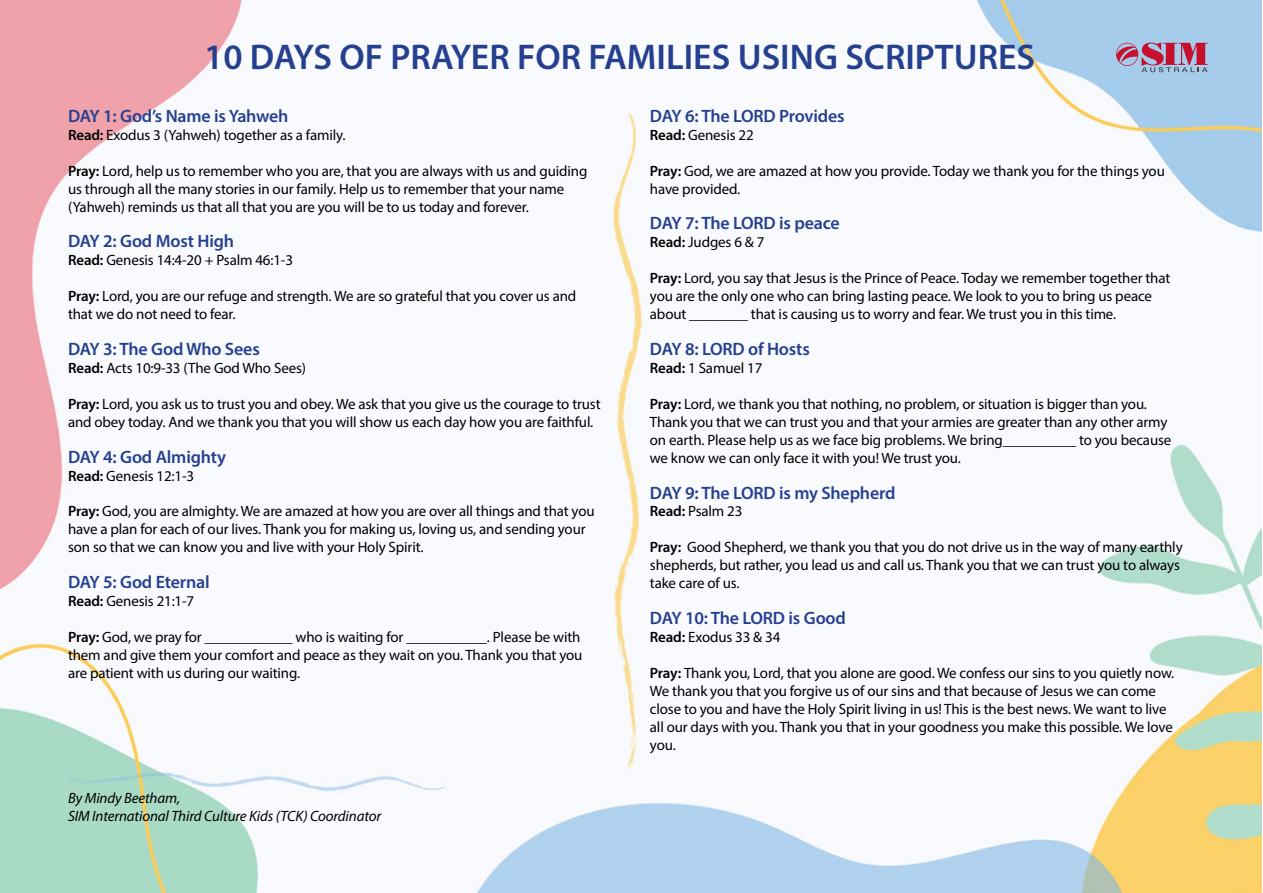
<style>
.page{position:relative;width:1263px;height:893px;background:#fff}
.page>*{position:absolute;margin:0;border:0;box-sizing:border-box;transform-origin:0 0}
.t1{font:600 35.85px "Myriad Pro";color:#25408f}
.t2{font:600 18px "Myriad Pro";letter-spacing:-.01em;color:#25408f}
.t3{font:15px/18px "Myriad Pro";letter-spacing:-.01em;color:#000}
.t4{font:italic 15px/18px "Myriad Pro";letter-spacing:-.01em;color:#000}
.s1{font-weight:600}
</style>
<div class="page">
<img style="left:0;top:1px;width:1262px;height:892px">
<svg style="left:1116px;top:42px;width:92px;height:30px;background:#af7b99"></svg>
<h1 class="t1" style="left:204px;top:35px;width:832px">10 DAYS OF PRAYER FOR FAMILIES USING SCRIPTURES</h1>
<p class="t2" style="left:68px;top:104px;width:222px">DAY 1: God’s Name is Yahweh</p>
<p class="t3" style="left:68px;top:126px;width:279px"><span class="s1">Read:</span> Exodus 3 (Yahweh) together as a family.</p>
<p class="t3" style="left:68px;top:161px;width:521px"><span class="s1">Pray:</span> Lord, help us to remember who you are, that you are always with us and guiding us through all the many stories in our family. Help us to remember that your name (Yahweh) reminds us that all that you are you will be to us today and forever.</p>
<p class="t2" style="left:68px;top:230px;width:168px">DAY 2: God Most High</p>
<p class="t3" style="left:68px;top:251px;width:226px"><span class="s1">Read:</span> Genesis 14:4-20 + Psalm 46:1-3</p>
<p class="t3" style="left:68px;top:287px;width:510px"><span class="s1">Pray:</span> Lord, you are our refuge and strength. We are so grateful that you cover us and that we do not need to fear.</p>
<p class="t2" style="left:68px;top:338px;width:193px">DAY 3: The God Who Sees</p>
<p class="t3" style="left:68px;top:359px;width:239px"><span class="s1">Read:</span> Acts 10:9-33 (The God Who Sees)</p>
<p class="t3" style="left:68px;top:395px;width:534px"><span class="s1">Pray:</span> Lord, you ask us to trust you and obey. We ask that you give us the courage to trust and obey today. And we thank you that you will show us each day how you are faithful.</p>
<p class="t2" style="left:68px;top:445px;width:160px">D AY 4: God Almighty</p>
<p class="t3" style="left:68px;top:466px;width:128px"><span class="s1">Read:</span> Genesis 12:1-3</p>
<p class="t3" style="left:68px;top:502px;width:528px"><span class="s1">Pray:</span> God, you are almighty. We are amazed at how you are over all things and that you have a plan for each of our lives. Thank you for making us, loving us, and sending your son so that we can know you and live with your Holy Spirit.</p>
<p class="t2" style="left:68px;top:571px;width:143px">DAY 5: God Eternal</p>
<p class="t3" style="left:68px;top:592px;width:128px"><span class="s1">Read:</span> Genesis 21:1-7</p>
<p class="t3" style="left:68px;top:628px;width:516px"><span class="s1">Pray:</span> God, we pray for ____________ who is waiting for ___________. Please be with them and give them your comfort and peace as they wait on you. Thank you that you are patient with us during our waiting.</p>
<p class="t2" style="left:650px;top:104px;width:196px">DAY 6: The LORD Provides</p>
<p class="t3" style="left:650px;top:126px;width:105px"><span class="s1">Read:</span> Genesis 22</p>
<p class="t3" style="left:650px;top:161px;width:516px"><span class="s1">Pray:</span> God, we are amazed at how you provide. Today we thank you for the things you have provided.</p>
<p class="t2" style="left:650px;top:212px;width:191px">DAY 7: The LORD is peace</p>
<p class="t3" style="left:650px;top:233px;width:116px"><span class="s1">Read:</span> Judges 6 &amp; 7</p>
<p class="t3" style="left:650px;top:269px;width:522px"><span class="s1">Pray:</span> Lord, you say that Jesus is the Prince of Peace. Today we remember together that you are the only one who can bring lasting peace. We look to you to bring us peace about ________ that is causing us to worry and fear. We trust you in this time.</p>
<p class="t2" style="left:650px;top:338px;width:161px">DAY 8: LORD of Hosts</p>
<p class="t3" style="left:650px;top:359px;width:114px"><span class="s1">Read:</span> 1 Samuel 17</p>
<p class="t3" style="left:650px;top:395px;width:523px"><span class="s1">Pray:</span> Lord, we thank you that nothing, no problem, or situation is bigger than you.<br>Thank you that we can trust you and that your armies are greater than any other army on earth. Please help us as we face big problems. We bring__________ to you because we know we can only face it with you! We trust you.</p>
<p class="t2" style="left:650px;top:481px;width:247px">DAY 9: The LORD is my Shepherd</p>
<p class="t3" style="left:650px;top:502px;width:94px"><span class="s1">Read:</span> Psalm 23</p>
<p class="t3" style="left:650px;top:538px;width:534px"><span class="s1">Pray:</span> Good Shepherd, we thank you that you do not drive us in the way of many earthly shepherds, but rather, you lead us and call us. Thank you that we can trust you to always take care of us.</p>
<p class="t2" style="left:650px;top:606px;width:198px">DAY 10: The LORD is Good</p>
<p class="t3" style="left:650px;top:628px;width:132px"><span class="s1">Read:</span> Exodus 33 &amp; 34</p>
<p class="t3" style="left:650px;top:664px;width:526px"><span class="s1">Pray:</span> Thank you, Lord, that you alone are good. We confess our sins to you quietly now.<br>We thank you that you forgive us of our sins and that because of Jesus we can come close to you and have the Holy Spirit living in us! This is the best news. We want to live all our days with you. Thank you that in your goodness you make this possible. We love you.</p>
<p class="t4" style="left:68px;top:789px;width:315px">By Mindy Beetham,<br>SIM International Third Culture Kids (TCK) Coordinator</p>
</div>
